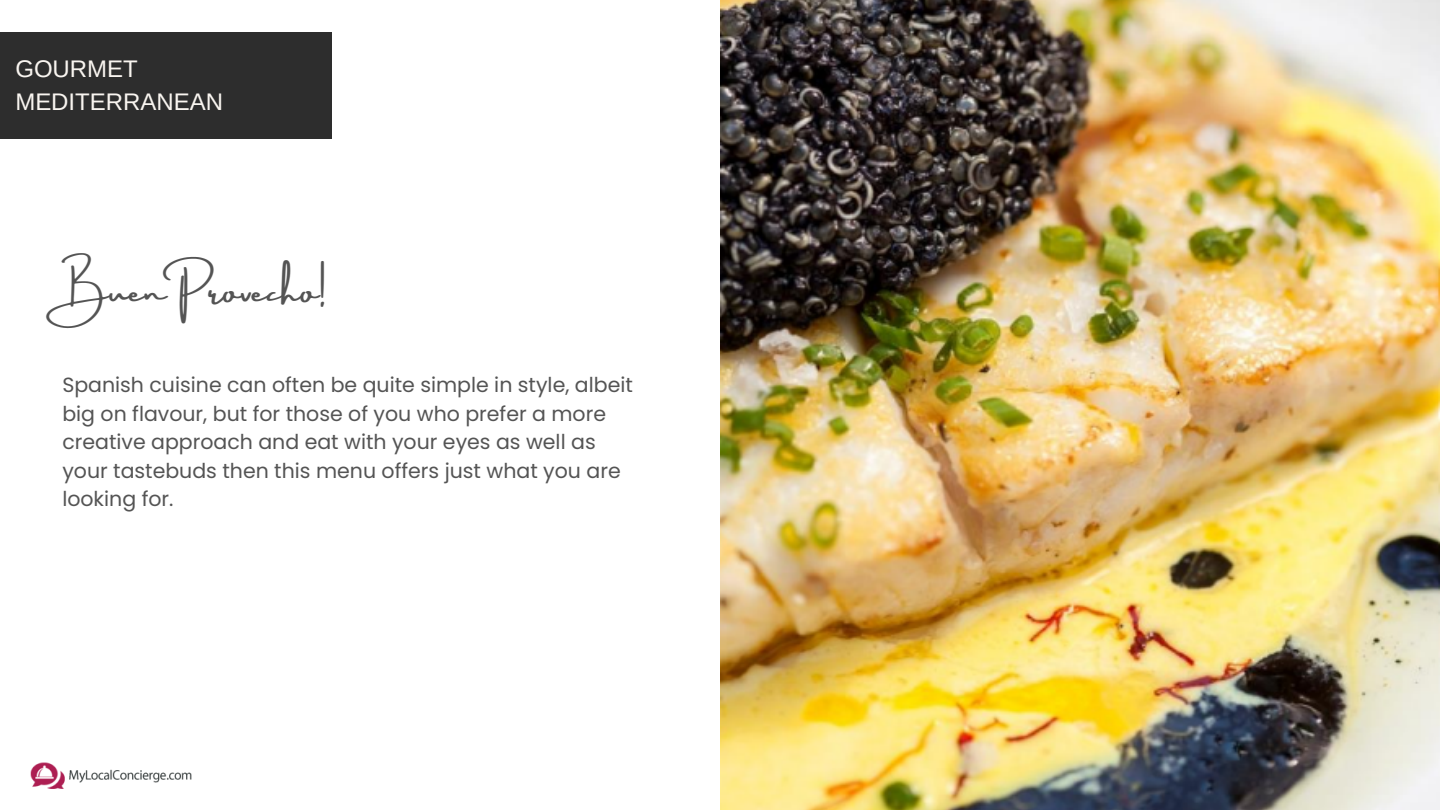
<style>
.page{position:relative;width:1440px;height:810px;background:#fff}
.page>*{position:absolute;margin:0;border:0;box-sizing:border-box;transform-origin:0 0}
.t1{font:35.3px "Amsterdam Three";color:#545454}
.t2{font:24px/33px "Arimo";color:#f9f5f0}
.t3{font:20.5px/28.5px "Poppins";color:#545454}
</style>
<div class="page">
<div style="left:0;top:32px;width:332px;height:107px;background:#2d2d2d"></div>
<img style="left:720px;top:0;width:720px;height:810px">
<img style="left:31px;top:762px;width:161px;height:27px">
<h1 class="t2" style="left:15px;top:53px;width:209px">GOURMET<br>MEDITERRANEAN</h1>
<p class="t1" style="left:62px;top:271px;width:265px">Buen Provecho!</p>
<p class="t3" style="left:62px;top:371px;width:572px">Spanish cuisine can often be quite simple in style, albeit big on flavour, but for those of you who prefer a more creative approach and eat with your eyes as well as your tastebuds then this menu offers just what you are looking for.</p>
</div>
